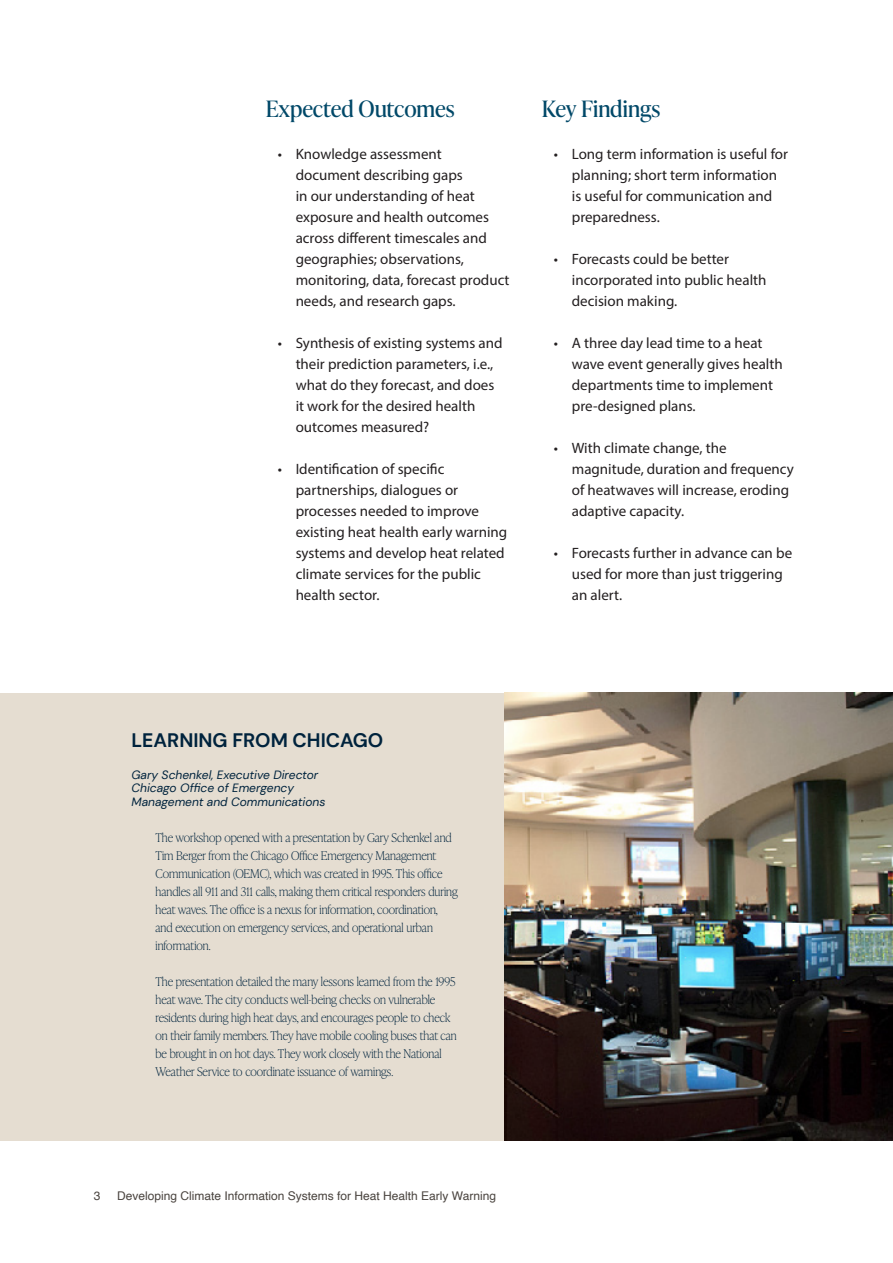
<style>
.page{position:relative;width:893px;height:1263px;background:#fff}
.page>*{position:absolute;margin:0;border:0;box-sizing:border-box;transform-origin:0 0}
.t1{font:22.5px "Ivy Presto Headline";color:#004868}
.t2{font:700 19.5px "DM Sans";color:#00233d}
.t3{font:15px/21px "Myriad Pro";color:#231f20}
.t4{font:100 12px/18px "Ivy Presto Headline";color:#00233d}
.t5{font:italic 12px/13.5px "DM Sans";color:#00233d}
.t6{font:12px "Helvetica";color:#4a443f}
</style>
<div class="page">
<div style="left:0;top:693px;width:803px;height:447px;background:#e5ddd1"></div>
<img style="left:504px;top:693px;width:389px;height:447px">
<p class="t1" style="left:266px;top:93px;width:190px">Expected Outcomes</p>
<p class="t3" style="left:296px;top:143px;width:215px;text-indent:-18px">• Knowledge assessment document describing gaps<br>in our understanding of heat exposure and health outcomes across different timescales and geographies; observations, monitoring, data, forecast product needs, and research gaps.</p>
<p class="t3" style="left:296px;top:332px;width:208px;text-indent:-18px">• Synthesis of existing systems and their prediction parameters, i.e., what do they forecast, and does it work for the desired health outcomes measured?</p>
<p class="t3" style="left:296px;top:458px;width:213px;text-indent:-18px">• Identification of specific partnerships, dialogues or processes needed to improve existing heat health early warning systems and develop heat related climate services for the public health sector.</p>
<p class="t1" style="left:542px;top:93px;width:120px">Key Findings</p>
<p class="t3" style="left:572px;top:143px;width:218px;text-indent:-18px">• Long term information is useful for planning; short term information is useful for communication and preparedness.</p>
<p class="t3" style="left:572px;top:248px;width:196px;text-indent:-18px">• Forecasts could be better incorporated into public health decision making.</p>
<p class="t3" style="left:572px;top:332px;width:212px;text-indent:-18px">• A three day lead time to a heat wave event generally gives health departments time to implement pre-designed plans.</p>
<p class="t3" style="left:572px;top:437px;width:224px;text-indent:-18px">• With climate change, the magnitude, duration and frequency of heatwaves will increase, eroding adaptive capacity.</p>
<p class="t3" style="left:572px;top:542px;width:222px;text-indent:-18px">• Forecasts further in advance can be used for more than just triggering an alert.</p>
<p class="t2" style="left:132px;top:728px;width:253px">LEARNING FROM CHICAGO</p>
<p class="t5" style="left:132px;top:767px;width:196px">Gary Schenkel, Executive Director<br>Chicago Office of Emergency<br>Management and Communications</p>
<p class="t4" style="left:156px;top:827px;width:304px">The workshop opened with a presentation by Gary Schenkel and Tim Berger from the Chicago Office Emergency Management Communication (OEMC), which was created in 1995. This office handles all 911 and 311 calls, making them critical responders during heat waves. The office is a nexus for information, coordination, and execution on emergency services, and operational urban information.</p>
<p class="t4" style="left:156px;top:971px;width:303px">The presentation detailed the many lessons learned from the 1995 heat wave. The city conducts well-being checks on vulnerable residents during high heat days, and encourages people to check on their family members. They have mobile cooling buses that can be brought in on hot days. They work closely with the National Weather Service to coordinate issuance of warnings.</p>
<p class="t6" style="left:94px;top:1186px;width:8px">3</p>
<p class="t6" style="left:117px;top:1186px;width:381px">Developing Climate Information Systems for Heat Health Early Warning</p>
</div>
